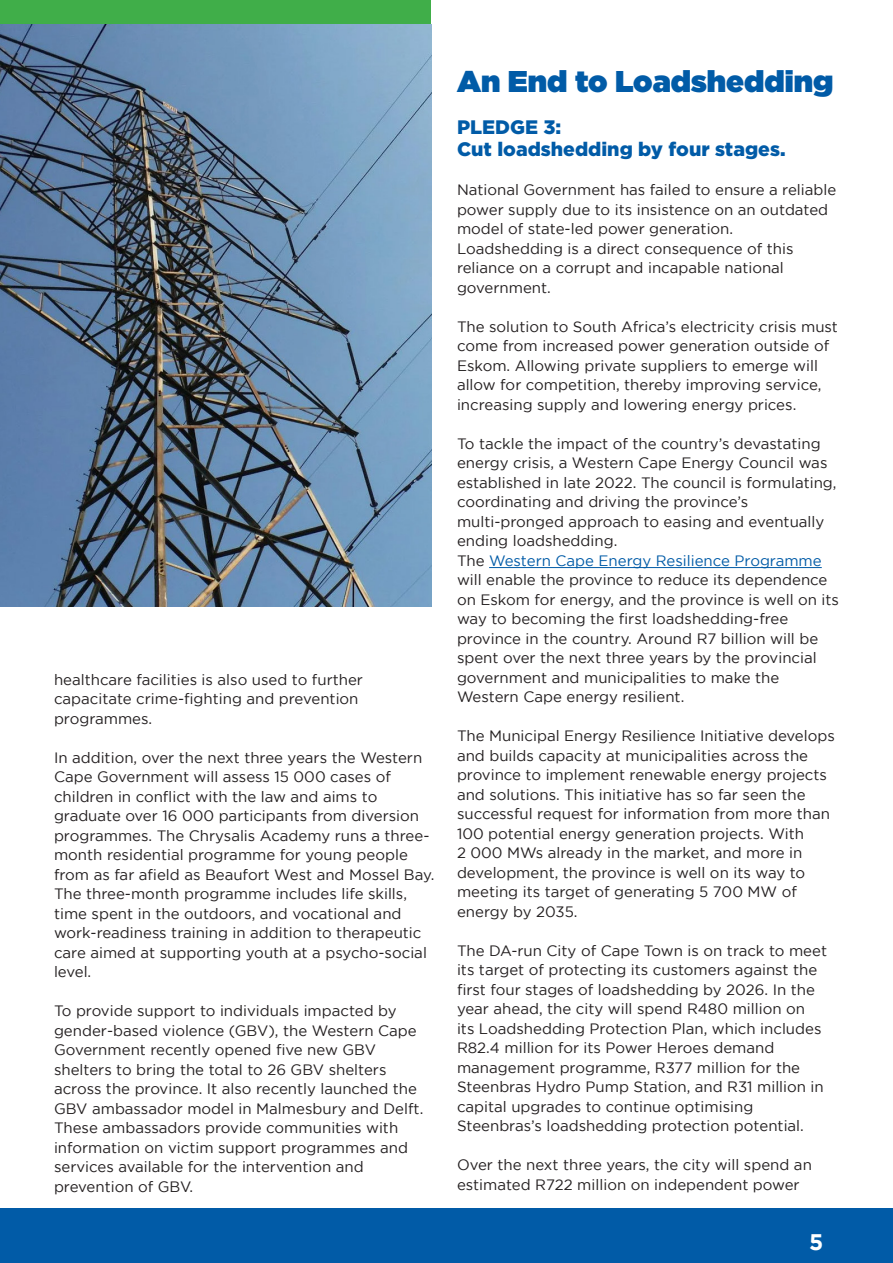
<style>
.page{position:relative;width:893px;height:1263px;background:#fff}
.page>*{position:absolute;margin:0;border:0;box-sizing:border-box;transform-origin:0 0}
.t1{font:900 30px "Gotham";color:#015ba7}
.t2{font:700 22.5px "Gotham";color:#fff}
.t3{font:900 19.5px "Gotham";color:#015ba7}
.t4{font:15px/19.5px "Gotham";color:#231f20}
.s1{color:#015ba7}
</style>
<div class="page">
<div style="left:0;top:1209px;width:893px;height:54px;background:#015ba7"></div>
<div style="left:0;top:0;width:430px;height:27px;background:#40ae49"></div>
<hr style="left:489px;top:567px;width:333px;height:1px;background:#015ba7">
<img style="left:0;top:24px;width:432px;height:582px">
<p class="t4" style="left:54px;top:669px;width:310px">healthcare facilities is also used to further</p>
<p class="t4" style="left:54px;top:689px;width:306px">capacitate crime-fighting and prevention</p>
<p class="t4" style="left:54px;top:708px;width:100px">programmes.</p>
<p class="t4" style="left:54px;top:747px;width:370px">In addition, over the next three years the Western</p>
<p class="t4" style="left:54px;top:767px;width:338px">Cape Government will assess 15 000 cases of</p>
<p class="t4" style="left:54px;top:786px;width:325px">children in conflict with the law and aims to</p>
<p class="t4" style="left:54px;top:806px;width:382px">graduate over 16 000 participants from diversion programmes. The Chrysalis Academy runs a three&shy;month residential programme for young people from as far afield as Beaufort West and Mossel Bay.<br>The three-month programme includes life skills, time spent in the outdoors, and vocational and work-readiness training in addition to therapeutic care aimed at supporting youth at a psycho-social level.</p>
<p class="t4" style="left:54px;top:1001px;width:364px">To provide support to individuals impacted by gender-based violence (GBV), the Western Cape<br>Government recently opened five new GBV</p>
<p class="t4" style="left:54px;top:1059px;width:371px">shelters to bring the total to 26 GBV shelters across the province. It also recently launched the GBV ambassador model in Malmesbury and Delft.<br>These ambassadors provide communities with information on victim support programmes and services available for the intervention and</p>
<p class="t4" style="left:54px;top:1176px;width:141px">prevention of GBV.</p>
<p class="t1" style="left:457px;top:59px;width:378px">An End to Loadshedding</p>
<p class="t3" style="left:457px;top:115px;width:106px">PLEDGE 3:</p>
<p class="t3" style="left:457px;top:138px;width:330px">Cut loadshedding by four stages.</p>
<p class="t4" style="left:457px;top:180px;width:381px">National Government has failed to ensure a reliable power supply due to its insistence on an outdated model of state-led power generation.</p>
<p class="t4" style="left:457px;top:238px;width:338px">Loadshedding is a direct consequence of this</p>
<p class="t4" style="left:457px;top:258px;width:328px">reliance on a corrupt and incapable national</p>
<p class="t4" style="left:457px;top:277px;width:95px">government.</p>
<p class="t4" style="left:457px;top:316px;width:382px">The solution to South Africa’s electricity crisis must come from increased power generation outside of Eskom. Allowing private suppliers to emerge will allow for competition, thereby improving service, increasing supply and lowering energy prices.</p>
<p class="t4" style="left:457px;top:433px;width:381px">To tackle the impact of the country’s devastating energy crisis, a Western Cape Energy Council was established in late 2022. The council is formulating, coordinating and driving the province’s</p>
<p class="t4" style="left:457px;top:511px;width:369px">multi-pronged approach to easing and eventually ending loadshedding.</p>
<p class="t4" style="left:457px;top:550px;width:384px">The <span class="s1">Western Cape Energy Resilience Programme </span>will enable the province to reduce its dependence on Eskom for energy, and the province is well on its way to becoming the first loadshedding-free</p>
<p class="t4" style="left:457px;top:628px;width:363px;text-align:justify">province in the country. Around R7 billion will be spent over the next three years by the provincial government and municipalities to make the</p>
<p class="t4" style="left:457px;top:687px;width:229px">Western Cape energy resilient.</p>
<p class="t4" style="left:457px;top:726px;width:379px">The Municipal Energy Resilience Initiative develops and builds capacity at municipalities across the province to implement renewable energy projects and solutions. This initiative has so far seen the successful request for information from more than 100 potential energy generation projects. With</p>
<p class="t4" style="left:457px;top:843px;width:347px">2 000 MWs already in the market, and more in</p>
<p class="t4" style="left:457px;top:862px;width:350px">development, the province is well on its way to meeting its target of generating 5 700 MW of</p>
<p class="t4" style="left:457px;top:901px;width:122px">energy by 2035.</p>
<p class="t4" style="left:457px;top:940px;width:372px">The DA-run City of Cape Town is on track to meet its target of protecting its customers against the first four stages of loadshedding by 2026. In the year ahead, the city will spend R480 million on<br>its Loadshedding Protection Plan, which includes R82.4 million for its Power Heroes demand</p>
<p class="t4" style="left:457px;top:1057px;width:368px">management programme, R377 million for the<br>Steenbras Hydro Pump Station, and R31 million in capital upgrades to continue optimising</p>
<p class="t4" style="left:457px;top:1116px;width:348px">Steenbras’s loadshedding protection potential.</p>
<p class="t4" style="left:457px;top:1155px;width:356px">Over the next three years, the city will spend an estimated R722 million on independent power</p>
<p class="t2" style="left:809px;top:1228px;width:16px">5</p>
</div>
